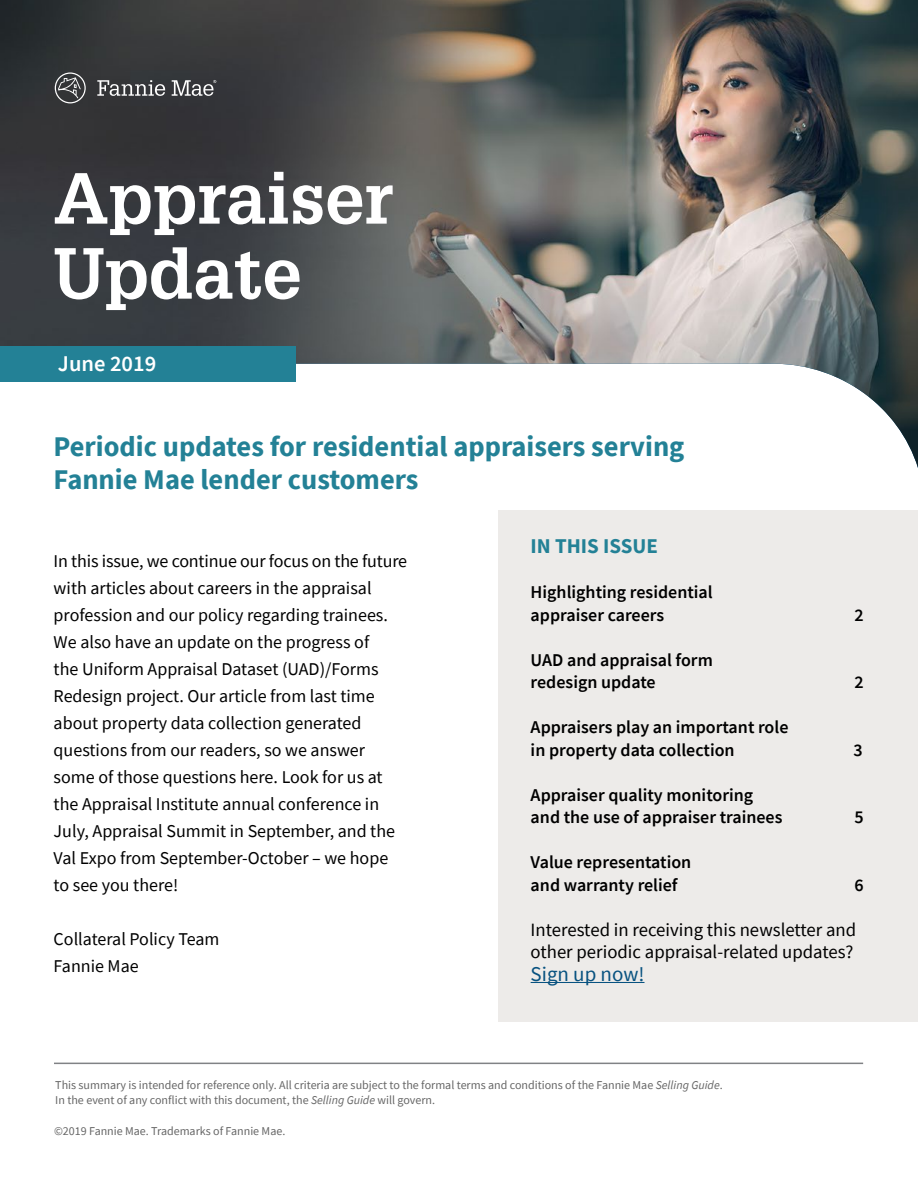
<style>
.page{position:relative;width:918px;height:1188px;background:#fff}
.page>*{position:absolute;margin:0;border:0;box-sizing:border-box;transform-origin:0 0}
.t1{font:700 70.5px/75px "Glypha LT Std";color:#fff}
.t2{font:700 28.5px/33px "Source Sans Pro";color:#238196}
.t3{font:600 22.5px "Source Sans Pro";color:#fff}
.t4{font:700 21px "Source Sans Pro";color:#238196}
.t5{font:21px "Source Sans Pro";color:#085280}
.t6{font:18.75px/22.5px "Source Sans Pro";color:#000}
.t7{font:18px/27px "Source Sans Pro";color:#000}
.t8{font:600 18px/22.5px "Source Sans Pro";color:#000}
.t9{font:12px/15px "Source Sans Pro";color:#666}
.s1{font-style:italic}
</style>
<div class="page">
<hr style="left:54px;top:1063px;width:809px;height:1px;background:#808285">
<img style="left:0;top:0;width:918px;height:468px">
<div style="left:498px;top:510px;width:420px;height:512px;background:#edebe9"></div>
<hr style="left:531px;top:982px;width:114px;height:1px;background:#085280">
<div style="left:0;top:346px;width:296px;height:36px;background:#238196"></div>
<svg style="left:55px;top:72px;width:31px;height:31px"></svg>
<svg style="left:97px;top:80px;width:119px;height:16px;background:#6f7072"></svg>
<h1 class="t1" style="left:54px;top:159px;width:341px">Appraiser<br>Update</h1>
<p class="t3" style="left:58px;top:349px;width:100px">June 2019</p>
<h2 class="t2" style="left:53px;top:430px;width:633px">Periodic updates for residential appraisers serving<br>Fannie Mae lender customers</h2>
<p class="t7" style="left:54px;top:548px;width:355px">In this issue, we continue our focus on the future with articles about careers in the appraisal profession and our policy regarding trainees.<br>We also have an update on the progress of<br>the Uniform Appraisal Dataset (UAD)/Forms Redesign project. Our article from last time about property data collection generated questions from our readers, so we answer some of those questions here. Look for us at the Appraisal Institute annual conference in July, Appraisal Summit in September, and the Val Expo from September-October – we hope to see you there!</p>
<p class="t7" style="left:54px;top:926px;width:167px">Collateral Policy Team<br>Fannie Mae</p>
<p class="t4" style="left:531px;top:532px;width:129px">IN THIS ISSUE</p>
<p class="t8" style="left:531px;top:581px;width:184px">Highlighting residential appraiser careers</p>
<p class="t8" style="left:531px;top:648px;width:184px">UAD and appraisal form redesign update</p>
<p class="t8" style="left:531px;top:716px;width:259px">Appraisers play an important role in property data collection</p>
<p class="t8" style="left:531px;top:783px;width:253px">Appraiser quality monitoring and the use of appraiser trainees</p>
<p class="t8" style="left:531px;top:851px;width:162px">Value representation and warranty relief</p>
<p class="t8" style="left:855px;top:603px;width:11px">2</p>
<p class="t8" style="left:855px;top:671px;width:11px">2</p>
<p class="t8" style="left:854px;top:738px;width:11px">3</p>
<p class="t8" style="left:855px;top:806px;width:11px">5</p>
<p class="t8" style="left:855px;top:873px;width:11px">6</p>
<p class="t6" style="left:531px;top:918px;width:327px">Interested in receiving this newsletter and other periodic appraisal-related updates?</p>
<p class="t5" style="left:531px;top:961px;width:115px">Sign up now!</p>
<p class="t9" style="left:55px;top:1077px;width:669px">This summary is intended for reference only. All criteria are subject to the formal terms and conditions of the Fannie Mae <span class="s1">Selling Guide</span>.<br>In the event of any conflict with this document, the <span class="s1">Selling Guide</span> will govern.</p>
<p class="t9" style="left:54px;top:1124px;width:233px">©2019 Fannie Mae. Trademarks of Fannie Mae.</p>
</div>
